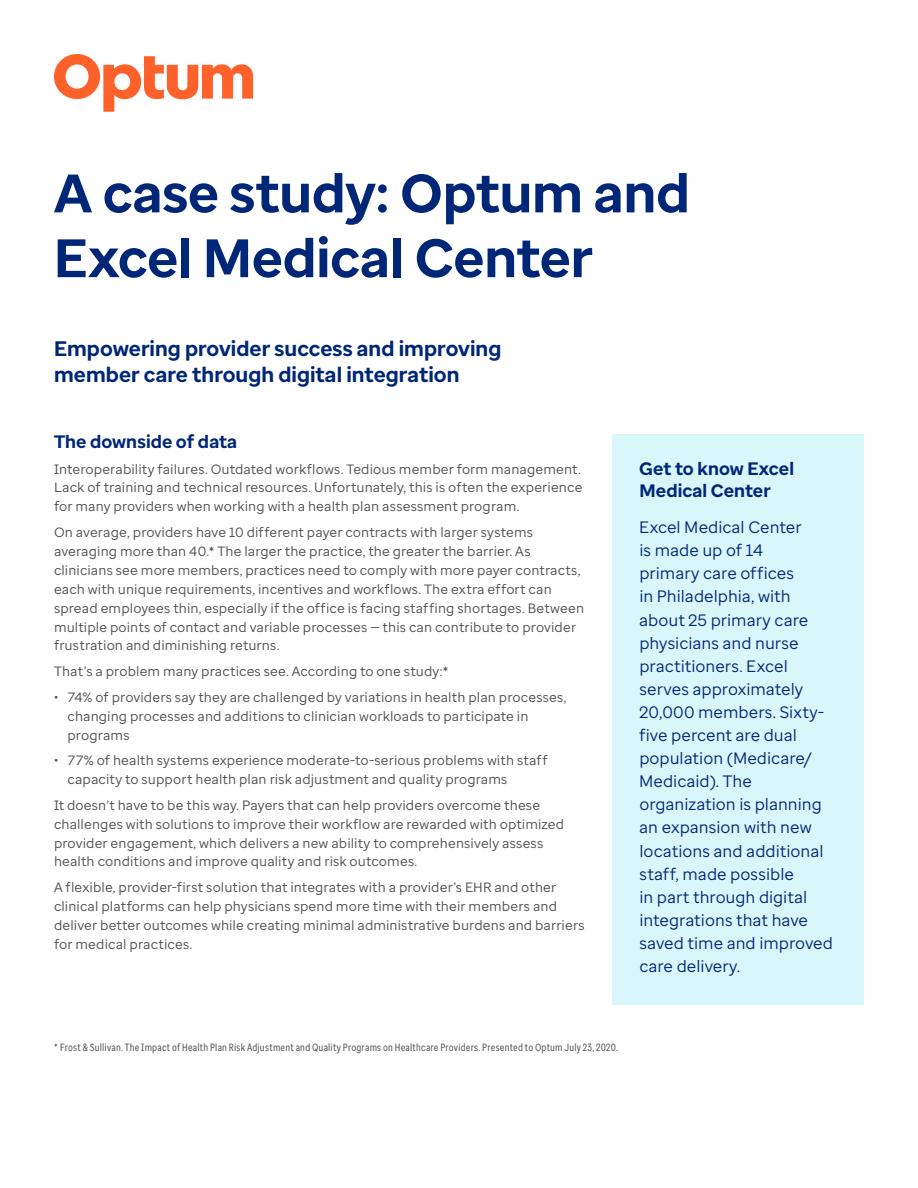
<style>
.page{position:relative;width:918px;height:1188px;background:#fff}
.page>*{position:absolute;margin:0;border:0;box-sizing:border-box;transform-origin:0 0}
.Headline{font:700 54px/64.8px "Optum Sans";color:#002677}
.Subhead{font:700 21px/25.2px "Optum Sans";letter-spacing:.005em;color:#002677}
.Callout_header{font:700 18px/21.6px "Optum Sans";letter-spacing:.005em;color:#002677}
.Callout_body{font:16.5px/23.1px "Optum Sans";color:#002677}
.Body{font:13.5px/18.9px "Optum Sans";letter-spacing:.01em;color:#4b4d4f}
.t1{font:10.5px "Optum Sans Cond";letter-spacing:.02em;color:#4b4d4f}
</style>
<div class="page">
<div style="left:612px;top:434px;width:252px;height:570px;background:#d9f6fa"></div>
<svg style="left:54px;top:54px;width:199px;height:58px"></svg>
<p class="Headline" style="left:54px;top:161px;width:637px">A case study: Optum and<br>Excel Medical Center</p>
<p class="Subhead" style="left:54px;top:336px;width:449px">Empowering provider success and improving member care through digital integration</p>
<p class="Callout_header" style="left:54px;top:431px;width:185px">The downside of data</p>
<p class="Body" style="left:54px;top:459px;width:530px;text-align:justify">Interoperability failures. Outdated workflows. Tedious member form management.<br>Lack of training and technical resources. Unfortunately, this is often the experience for many providers when working with a health plan assessment program.</p>
<p class="Body" style="left:54px;top:523px;width:532px">On average, providers have 10 different payer contracts with larger systems averaging more than 40.* The larger the practice, the greater the barrier. As clinicians see more members, practices need to comply with more payer contracts, each with unique requirements, incentives and workflows. The extra effort can spread employees thin, especially if the office is facing staffing shortages. Between multiple points of contact and variable processes — this can contribute to provider frustration and diminishing returns.</p>
<p class="Body" style="left:54px;top:662px;width:396px">That’s a problem many practices see. According to one study:*</p>
<p class="Body" style="left:68px;top:687px;width:501px;text-indent:-14px">• 74% of providers say they are challenged by variations in health plan processes, changing processes and additions to clinician workloads to participate in programs</p>
<p class="Body" style="left:68px;top:751px;width:482px;text-indent:-14px">• 77% of health systems experience moderate-to-serious problems with staff capacity to support health plan risk adjustment and quality programs</p>
<p class="Body" style="left:54px;top:795px;width:512px">It doesn’t have to be this way. Payers that can help providers overcome these challenges with solutions to improve their workflow are rewarded with optimized provider engagement, which delivers a new ability to comprehensively assess health conditions and improve quality and risk outcomes.</p>
<p class="Body" style="left:54px;top:878px;width:532px">A flexible, provider-first solution that integrates with a provider’s EHR and other clinical platforms can help physicians spend more time with their members and deliver better outcomes while creating minimal administrative burdens and barriers for medical practices.</p>
<p class="Callout_header" style="left:639px;top:458px;width:156px">Get to know Excel<br>Medical Center</p>
<p class="Callout_body" style="left:639px;top:516px;width:195px">Excel Medical Center<br>is made up of 14<br>primary care offices<br>in Philadelphia, with about 25 primary care physicians and nurse practitioners. Excel serves approximately<br>20,000 members. Sixty&shy;five percent are dual population (Medicare/<br>Medicaid). The organization is planning an expansion with new locations and additional staff, made possible<br>in part through digital integrations that have saved time and improved care delivery.</p>
<p class="t1" style="left:54px;top:1041px;width:566px">* Frost &amp; Sullivan. The Impact of Health Plan Risk Adjustment and Quality Programs on Healthcare Providers. Presented to Optum July 23, 2020.</p>
</div>
